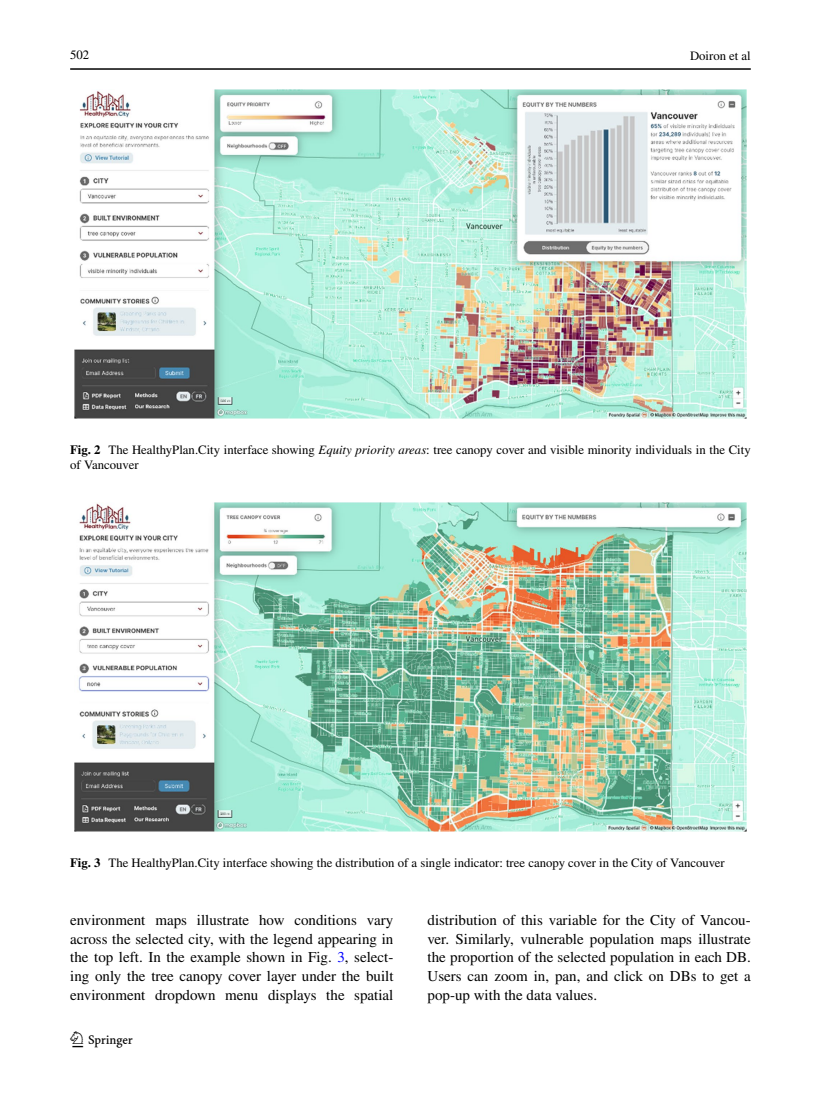
<style>
.page{position:relative;width:821px;height:1106px;background:#fff}
.page>*{position:absolute;margin:0;border:0;box-sizing:border-box;transform-origin:0 0}
.t1{font:22.5px "Springnew Regular 2";color:#000}
.t2{font:15px/18.8px "STIX";color:#000;text-align:justify}
.t3{font:12.75px/15px "STIX";color:#000}
.s1{font-weight:700}
.s2{font-style:italic}
.s3{color:#00f}
</style>
<div class="page">
<hr style="left:70px;top:68px;width:680px;height:2px;background:#000">
<img style="left:74px;top:89px;width:672px;height:330px">
<img style="left:74px;top:502px;width:672px;height:329px">
<p class="t3" style="left:70px;top:48px;width:21px">502</p>
<p class="t3" style="left:690px;top:49px;width:62px">Doiron et al</p>
<p class="t3" style="left:70px;top:443px;width:682px"><span class="s1">Fig. 2</span> The HealthyPlan.City interface showing <span class="s2">Equity priority areas</span>: tree canopy cover and visible minority individuals in the City of Vancouver</p>
<p class="t3" style="left:70px;top:855px;width:656px"><span class="s1">Fig. 3</span> The HealthyPlan.City interface showing the distribution of a single indicator: tree canopy cover in the City of Vancouver</p>
<p class="t2" style="left:70px;top:911px;width:325px">environment maps illustrate how conditions vary across the selected city, with the legend appearing in the top left. In the example shown in Fig. <span class="s3">3</span>, select&shy;ing only the tree canopy cover layer under the built environment dropdown menu displays the spatial</p>
<p class="t2" style="left:427px;top:911px;width:325px">distribution of this variable for the City of Vancou&shy;ver. Similarly, vulnerable population maps illustrate the proportion of the selected population in each DB.<br>Users can zoom in, pan, and click on DBs to get a pop-up with the data values.</p>
<h1 class="t1" style="left:72px;top:1031px;width:62px">1 3</h1>
</div>
